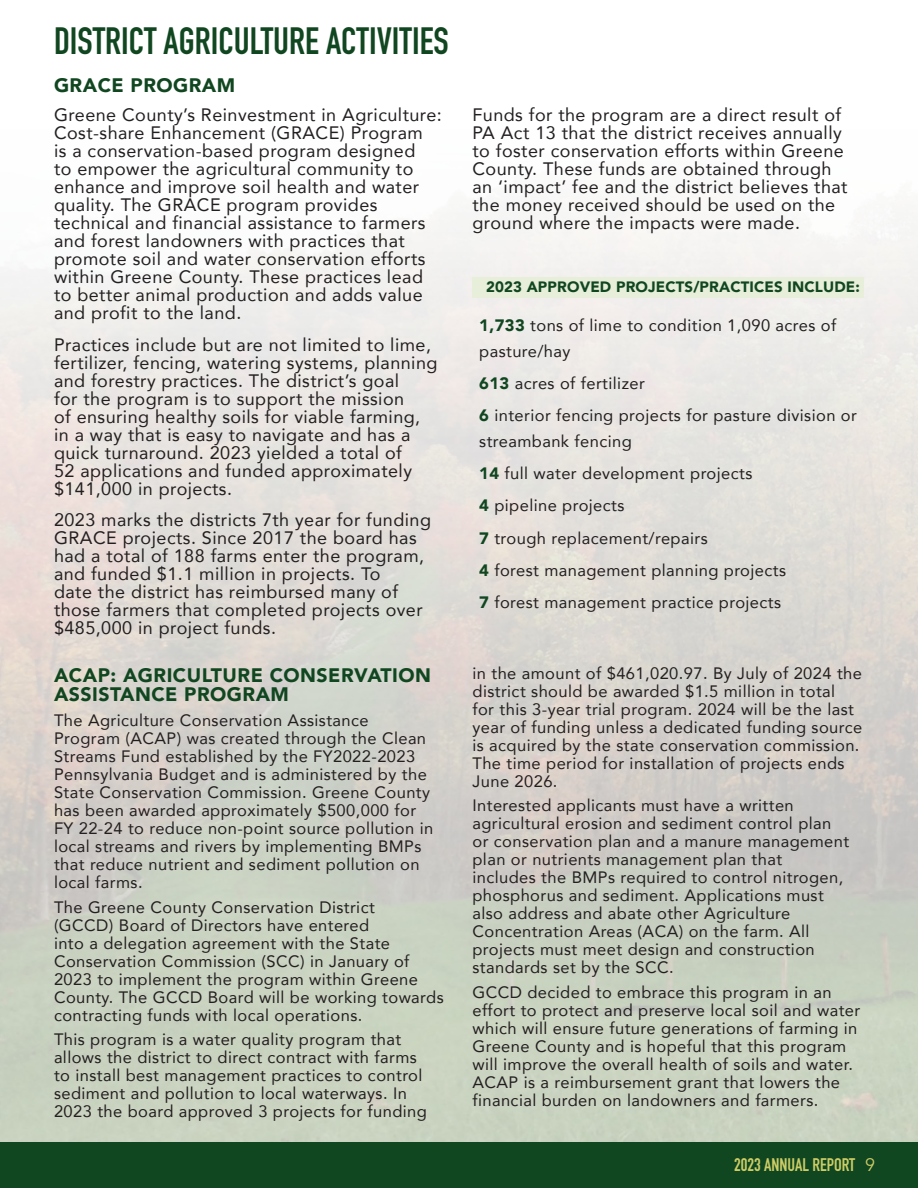
<style>
.page{position:relative;width:918px;height:1188px;background:#fff}
.page>*{position:absolute;margin:0;border:0;box-sizing:border-box;transform-origin:0 0}
.TOC_Entries_Story_Headers{font:700 37.5px "DIN Condensed";color:#104620}
.Sub_Heads{font:900 19.5px/19.5px "Avenir";letter-spacing:.025em;color:#104620}
.t1{font:18px/18px "Avenir";letter-spacing:.025em;color:#231f20}
.t2{font:700 18px "DIN Condensed";color:#cc6}
.t3{font:16.5px/18px "Avenir";letter-spacing:.025em;color:#231f20}
.t4{font:900 15px "Avenir";letter-spacing:.01em;color:#104620}
.s1{font-weight:900;color:#104620}
.s2{font-family:"Avenir";font-weight:400}
</style>
<div class="page">
<div style="left:472px;top:277px;width:392px;height:21px;background:#e7eeda"></div>
<div style="left:0;top:1142px;width:918px;height:46px;background:#104620"></div>
<p class="TOC_Entries_Story_Headers" style="left:54px;top:16px;width:396px">DISTRICT AGRICULTURE ACTIVITIES</p>
<p class="Sub_Heads" style="left:54px;top:75px;width:183px">GRACE PROGRAM</p>
<p class="t1" style="left:54px;top:105px;width:389px">Greene County’s Reinvestment in Agriculture:<br>Cost-share Enhancement (GRACE) Program<br>is a conservation-based program designed<br>to empower the agricultural community to enhance and improve soil health and water quality. The GRACE program provides technical and financial assistance to farmers and forest landowners with practices that promote soil and water conservation efforts within Greene County. These practices lead to better animal production and adds value and profit to the land.</p>
<p class="t1" style="left:54px;top:335px;width:385px">Practices include but are not limited to lime, fertilizer, fencing, watering systems, planning and forestry practices. The district’s goal<br>for the program is to support the mission<br>of ensuring healthy soils for viable farming, in a way that is easy to navigate and has a quick turnaround. 2023 yielded a total of<br>52 applications and funded approximately $141,000 in projects.</p>
<p class="t1" style="left:54px;top:510px;width:379px">2023 marks the districts 7th year for funding GRACE projects. Since 2017 the board has had a total of 188 farms enter the program, and funded $1.1 million in projects. To<br>date the district has reimbursed many of those farmers that completed projects over $485,000 in project funds.</p>
<p class="Sub_Heads" style="left:54px;top:665px;width:379px">ACAP: AGRICULTURE CONSERVATION<br>ASSISTANCE PROGRAM</p>
<p class="t3" style="left:54px;top:711px;width:381px">The Agriculture Conservation Assistance Program (ACAP) was created through the Clean Streams Fund established by the FY2022-2023<br>Pennsylvania Budget and is administered by the State Conservation Commission. Greene County has been awarded approximately $500,000 for FY 22-24 to reduce non-point source pollution in local streams and rivers by implementing BMPs that reduce nutrient and sediment pollution on local farms.</p>
<p class="t3" style="left:54px;top:897px;width:391px">The Greene County Conservation District<br>(GCCD) Board of Directors have entered<br>into a delegation agreement with the State Conservation Commission (SCC) in January of 2023 to implement the program within Greene County. The GCCD Board will be working towards contracting funds with local operations.</p>
<p class="t3" style="left:54px;top:1030px;width:374px">This program is a water quality program that allows the district to direct contract with farms to install best management practices to control sediment and pollution to local waterways. In 2023 the board approved 3 projects for funding</p>
<p class="t1" style="left:472px;top:105px;width:377px">Funds for the program are a direct result of PA Act 13 that the district receives annually to foster conservation efforts within Greene County. These funds are obtained through an ‘impact’ fee and the district believes that the money received should be used on the ground where the impacts were made.</p>
<p class="t4" style="left:486px;top:274px;width:375px">2023 APPROVED PROJECTS/PRACTICES INCLUDE:</p>
<p class="t3" style="left:479px;top:312px;width:359px;line-height:25.5px"><span class="s1">1,733</span> tons of lime to condition 1,090 acres of pasture/hay</p>
<p class="t3" style="left:479px;top:374px;width:167px"><span class="s1">613</span> acres of fertilizer</p>
<p class="t3" style="left:479px;top:402px;width:379px;line-height:25.5px"><span class="s1">6</span> interior fencing projects for pasture division or streambank fencing</p>
<p class="t3" style="left:479px;top:464px;width:275px"><span class="s1">14</span> full water development projects</p>
<p class="t3" style="left:479px;top:496px;width:147px"><span class="s1">4</span> pipeline projects</p>
<p class="t3" style="left:479px;top:528px;width:230px"><span class="s1">7</span> trough replacement/repairs</p>
<p class="t3" style="left:479px;top:561px;width:308px"><span class="s1">4</span> forest management planning projects</p>
<p class="t3" style="left:479px;top:593px;width:303px"><span class="s1">7</span> forest management practice projects</p>
<p class="t3" style="left:473px;top:663px;width:391px">in the amount of $461,020.97. By July of 2024 the district should be awarded $1.5 million in total<br>for this 3-year trial program. 2024 will be the last year of funding unless a dedicated funding source is acquired by the state conservation commission.<br>The time period for installation of projects ends June 2026.</p>
<p class="t3" style="left:473px;top:796px;width:378px">Interested applicants must have a written agricultural erosion and sediment control plan or conservation plan and a manure management plan or nutrients management plan that includes the BMPs required to control nitrogen, phosphorus and sediment. Applications must also address and abate other Agriculture Concentration Areas (ACA) on the farm. All projects must meet design and construction standards set by the SCC.</p>
<p class="t3" style="left:473px;top:983px;width:389px">GCCD decided to embrace this program in an effort to protect and preserve local soil and water which will ensure future generations of farming in Greene County and is hopeful that this program will improve the overall health of soils and water.<br>ACAP is a reimbursement grant that lowers the financial burden on landowners and farmers.</p>
<p class="t2" style="left:734px;top:1153px;width:142px">2023 ANNUAL REPORT <span class="s2">9</span></p>
</div>
